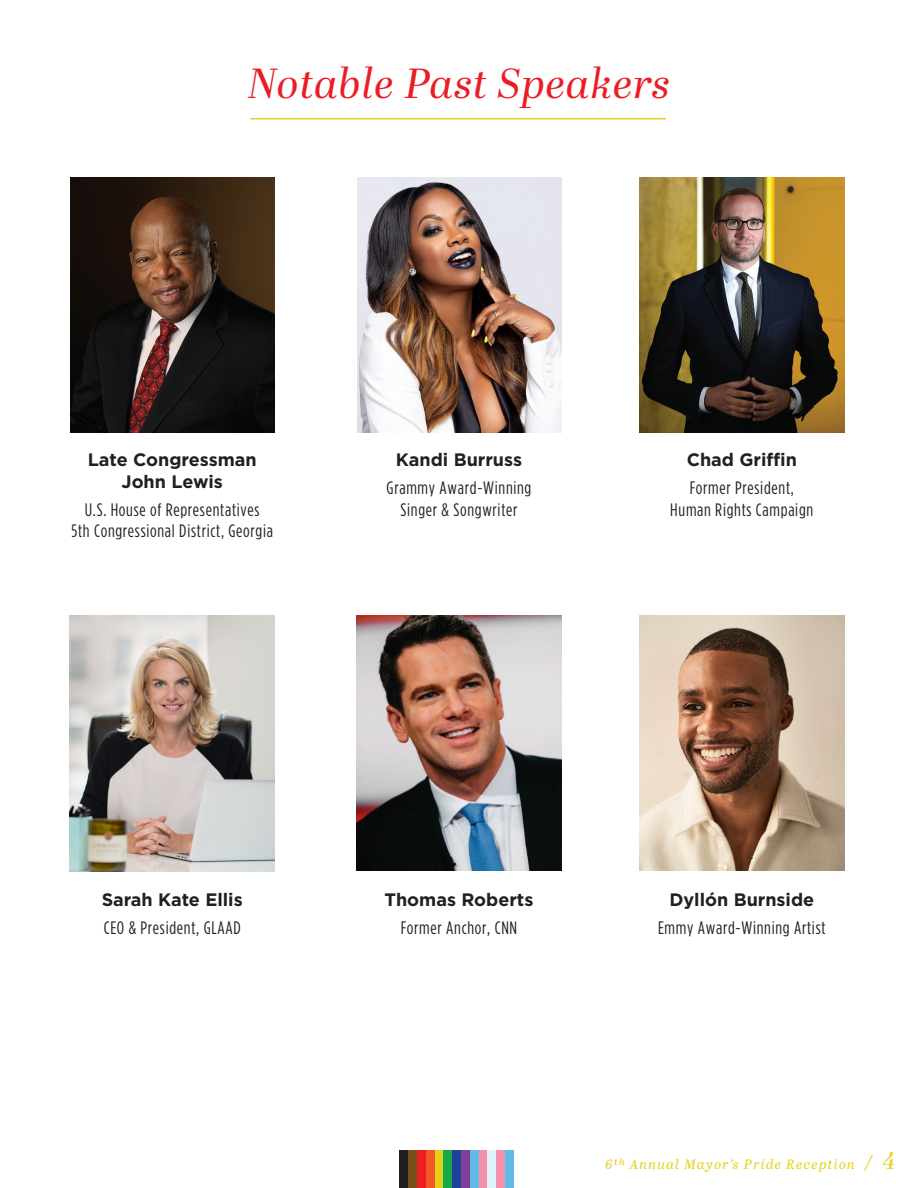
<style>
.page{position:relative;width:918px;height:1188px;background:#fff}
.page>*{position:absolute;margin:0;border:0;box-sizing:border-box;transform-origin:0 0}
.t1{font:italic 42px "Abril Display";letter-spacing:.025em;color:#eb1d24}
.t2{font:condensed 18px/21.6px "Gotham";letter-spacing:.04em;color:#231f20;text-align:center}
.t3{font:700 18px/21.6px "Gotham";color:#231f20;text-align:center}
.t4{font:italic 13.5px "Abril Text";letter-spacing:.09em;color:#e7d01a}
.s1{font-size:18px}
.s2{font-family:"Abril Display";font-size:24px}
</style>
<div class="page">
<img style="left:639px;top:616px;width:205px;height:255px">
<img style="left:357px;top:177px;width:204px;height:255px">
<img style="left:70px;top:616px;width:204px;height:255px">
<img style="left:70px;top:177px;width:204px;height:256px">
<img style="left:639px;top:177px;width:205px;height:256px">
<hr style="left:250px;top:118px;width:416px;height:1px;background:#e7d01a">
<img style="left:357px;top:616px;width:204px;height:255px">
<div style="left:435px;top:1151px;width:8px;height:37px;background:#e7d01a"></div>
<div style="left:478px;top:1151px;width:9px;height:37px;background:#f490ac"></div>
<div style="left:426px;top:1151px;width:9px;height:37px;background:#f15924"></div>
<div style="left:470px;top:1151px;width:9px;height:37px;background:#60bae8"></div>
<div style="left:408px;top:1151px;width:9px;height:37px;background:#784f1e"></div>
<div style="left:417px;top:1151px;width:9px;height:37px;background:#ee1d23"></div>
<div style="left:400px;top:1151px;width:8px;height:37px;background:#231f20"></div>
<div style="left:443px;top:1151px;width:9px;height:37px;background:#1aa94a"></div>
<div style="left:487px;top:1151px;width:9px;height:37px;background:#def3fc"></div>
<div style="left:452px;top:1151px;width:9px;height:37px;background:#1e4498"></div>
<div style="left:496px;top:1151px;width:9px;height:37px;background:#f490ac"></div>
<div style="left:461px;top:1151px;width:9px;height:37px;background:#804098"></div>
<div style="left:505px;top:1151px;width:9px;height:37px;background:#60bae8"></div>
<p class="t1" style="left:248px;top:54px;width:424px">Notable Past Speakers</p>
<p class="t3" style="left:88px;top:449px;width:170px">Late Congressman<br>John Lewis</p>
<p class="t2" style="left:71px;top:498px;width:203px">U.S. House of Representatives<br>5th Congressional District, Georgia</p>
<p class="t3" style="left:396px;top:449px;width:128px">Kandi Burruss</p>
<p class="t2" style="left:387px;top:477px;width:146px">Grammy Award-Winning<br>Singer &amp; Songwriter</p>
<p class="t3" style="left:687px;top:449px;width:112px">Chad Griffin</p>
<p class="t2" style="left:670px;top:477px;width:144px">Former President,<br>Human Rights Campaign</p>
<p class="t3" style="left:102px;top:889px;width:143px">Sarah Kate Ellis</p>
<p class="t2" style="left:104px;top:916px;width:139px">CEO &amp; President, GLAAD</p>
<p class="t3" style="left:385px;top:889px;width:150px">Thomas Roberts</p>
<p class="t2" style="left:401px;top:916px;width:118px">Former Anchor, CNN</p>
<p class="t3" style="left:669px;top:889px;width:146px">Dyllón Burnside</p>
<p class="t2" style="left:658px;top:916px;width:169px">Emmy Award-Winning Artist</p>
<p class="t4" style="left:606px;top:1154px;width:291px">6th Annual Mayor’s Pride Reception <span class="s1">/</span> <span class="s2">4</span></p>
</div>
